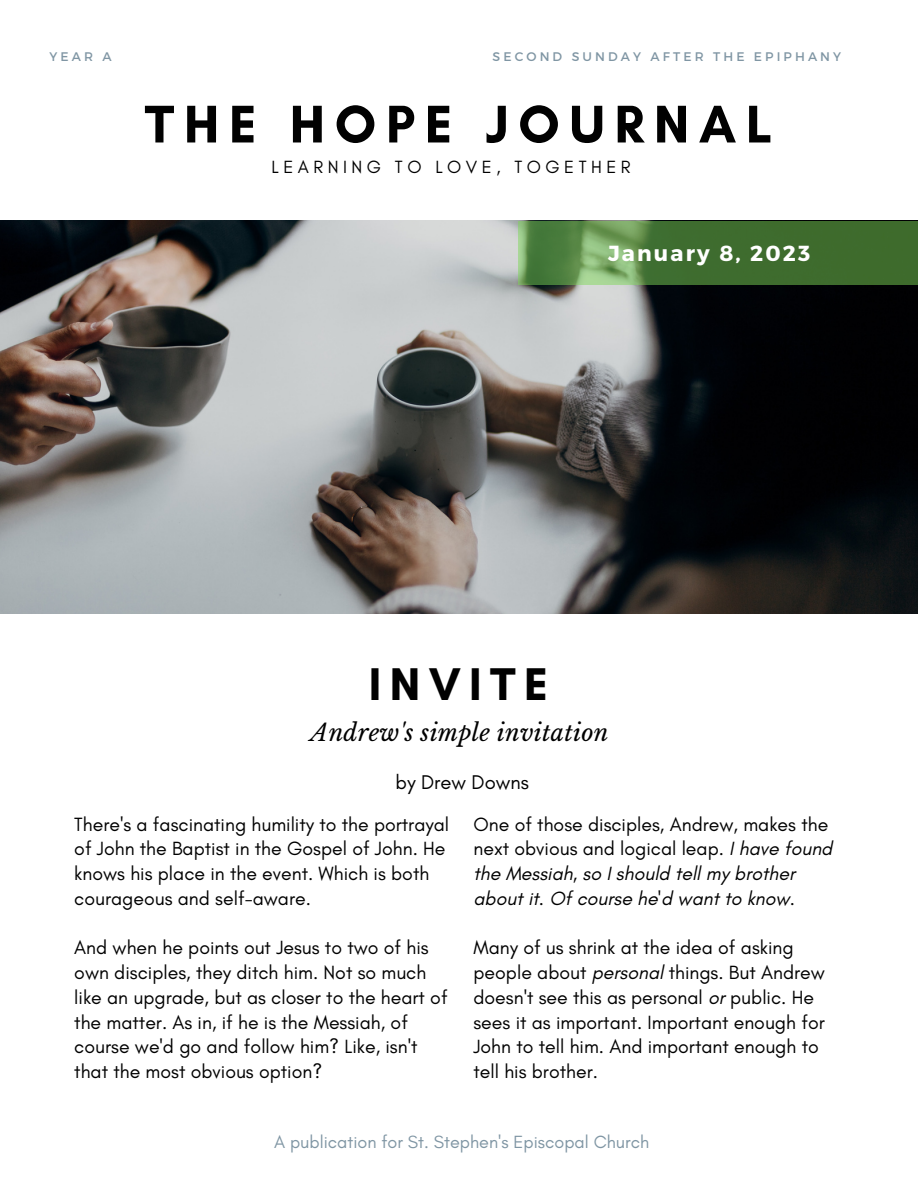
<style>
.page{position:relative;width:918px;height:1188px;background:#fff}
.page>*{position:absolute;margin:0;border:0;box-sizing:border-box;transform-origin:0 0}
.t1{font:700 54px "Glacial Indifference";letter-spacing:.18em;color:#010101}
.t2{font:700 46.65px "Glacial Indifference";letter-spacing:.18em;color:#010101}
.t3{font:italic 23.4px "Libre Baskerville";letter-spacing:.01em;color:#010101}
.t4{font:700 21.75px "Montserrat";letter-spacing:.1em;color:#fff}
.t5{font:20.25px "Glacial Indifference";color:#010101}
.t6{font:19.5px/24.8px "Glacial Indifference";color:#000}
.t7{font:italic 19.5px/24.8px "Glacial Indifference";color:#000}
.t8{font:18px "Glacial Indifference";color:#8096a4}
.t9{font:18px "Glacial Indifference";letter-spacing:.25em;color:#000}
.t10{font:12.45px "Montserrat";letter-spacing:.25em;color:#8096a4}
.s1{font-style:normal}
.s2{font-style:italic}
</style>
<div class="page">
<img style="left:0;top:221px;width:918px;height:392px">
<svg style="left:518px;top:221px;width:400px;height:63px;background:#4c7a3b"></svg>
<p class="t10" style="left:50px;top:49px;width:64px">YEAR A</p>
<p class="t10" style="left:493px;top:49px;width:350px">SECOND SUNDAY AFTER THE EPIPHANY</p>
<h1 class="t1" style="left:145px;top:91px;width:629px">THE HOPE JOURNAL</h1>
<p class="t9" style="left:272px;top:156px;width:361px">LEARNING TO LOVE, TOGETHER</p>
<p class="t4" style="left:608px;top:239px;width:204px">January 8, 2023</p>
<h2 class="t2" style="left:369px;top:656px;width:181px">INVITE</h2>
<p class="t3" style="left:311px;top:718px;width:299px">Andrew's simple invitation</p>
<p class="t5" style="left:396px;top:769px;width:135px">by Drew Downs</p>
<p class="t6" style="left:74px;top:811px;width:376px">There's a fascinating humility to the portrayal of John the Baptist in the Gospel of John. He knows his place in the event. Which is both courageous and self-aware.</p>
<p class="t6" style="left:74px;top:935px;width:375px">And when he points out Jesus to two of his own disciples, they ditch him. Not so much like an upgrade, but as closer to the heart of the matter. As in, if he is the Messiah, of course we'd go and follow him? Like, isn't that the most obvious option?</p>
<p class="t7" style="left:473px;top:811px;width:360px"><span class="s1">One of those disciples, Andrew, makes the next obvious and logical leap.</span> I have found the Messiah, so I should tell my brother about it. Of course he'd want to know.</p>
<p class="t6" style="left:473px;top:935px;width:353px">Many of us shrink at the idea of asking people about <span class="s2">personal</span> things. But Andrew doesn't see this as personal <span class="s2">or</span> public. He sees it as important. Important enough for John to tell him. And important enough to tell his brother.</p>
<p class="t8" style="left:274px;top:1131px;width:377px">A publication for St. Stephen's Episcopal Church</p>
</div>
